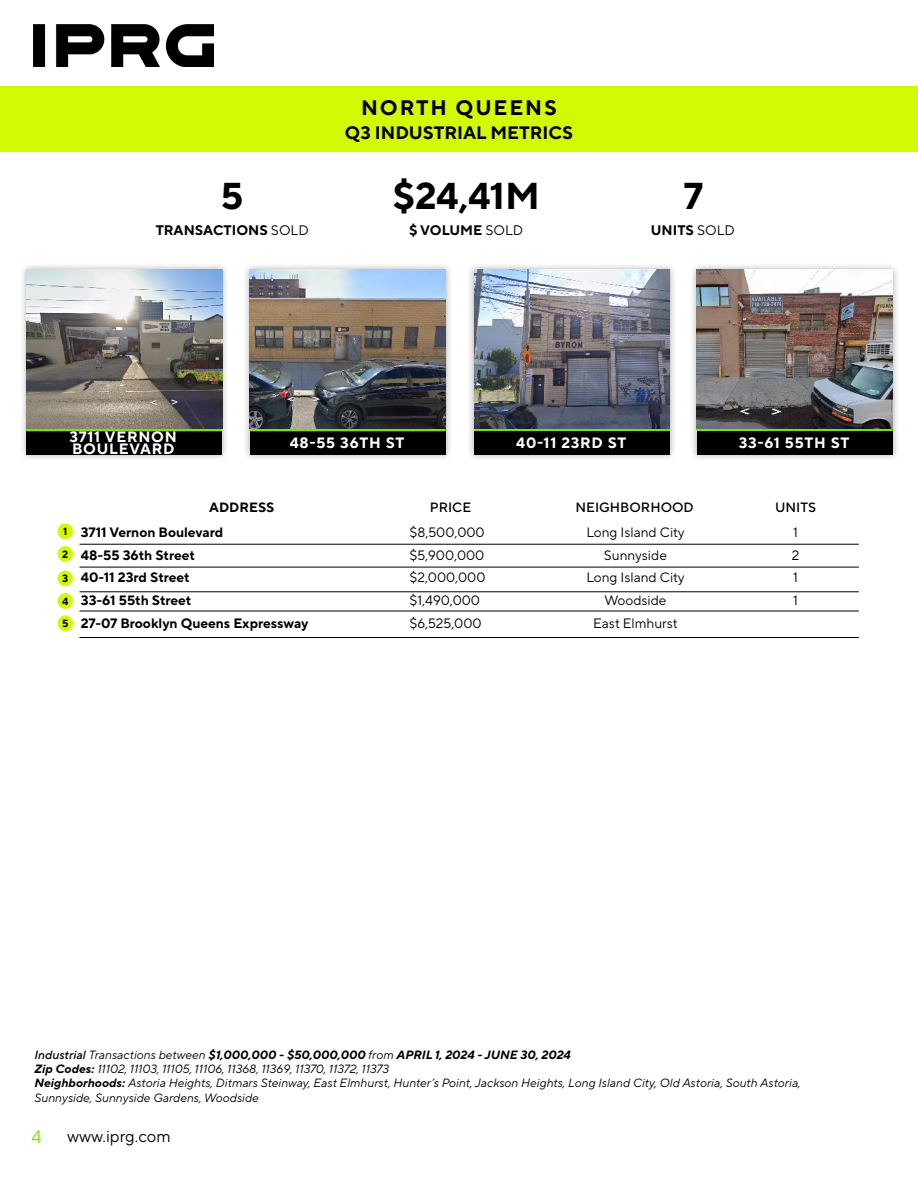
<style>
.page{position:relative;width:918px;height:1188px;background:#fff}
.page>*{position:absolute;margin:0;border:0;box-sizing:border-box;transform-origin:0 0}
.t1{font:700 37.35px "TT Norms Pro";color:#000}
.t2{font:700 21px "TT Norms Pro";letter-spacing:.09em;color:#000}
.t3{font:700 18px "TT Norms Pro";color:#000}
.t4{font:18px "TT Norms Pro";color:#78e10f}
.t5{font:16.5px "TT Norms Pro";color:#000}
.t6{font:700 15px "TT Norms Pro";letter-spacing:.05em;color:#fff}
.t7{font:700 13.8px "TT Norms Pro";color:#000}
.t8{font:13.65px "TT Norms Pro";color:#000}
.t9{font:700 13.65px "TT Norms Pro";color:#000}
.t10{font:500 13.5px "TT Norms Pro";color:#000}
.t11{font:700 13.5px "TT Norms Pro";color:#000}
.t12{font:italic 12px "TT Norms Pro";color:#000}
.t13{font:italic 700 12px "TT Norms Pro";color:#000}
.t14{font:700 10.5px "TT Norms Pro";color:#000}
.s1{font-weight:400}
.s2{font-weight:500}
.s3{font-weight:700}
</style>
<div class="page">
<img style="left:34px;top:24px;width:179px;height:43px">
<div style="left:0;top:86px;width:918px;height:65px;background:#d4f905"></div>
<hr style="left:79px;top:544px;width:780px;height:1px;background:#000">
<hr style="left:79px;top:567px;width:780px;height:1px;background:#000">
<hr style="left:79px;top:592px;width:780px;height:1px;background:#000">
<hr style="left:79px;top:611px;width:780px;height:1px;background:#000">
<hr style="left:79px;top:637px;width:780px;height:1px;background:#000">
<div style="left:57px;top:523px;width:16px;height:16px;background:#d4f905;border-radius:50%"></div>
<div style="left:57px;top:546px;width:16px;height:16px;background:#d4f905;border-radius:50%"></div>
<div style="left:57px;top:570px;width:16px;height:16px;background:#d4f905;border-radius:50%"></div>
<div style="left:57px;top:593px;width:16px;height:16px;background:#d4f905;border-radius:50%"></div>
<div style="left:57px;top:615px;width:16px;height:16px;background:#d4f905;border-radius:50%"></div>
<div style="left:19px;top:262px;width:210px;height:200px;background:#000;opacity:.31"></div>
<div style="left:26px;top:270px;width:196px;height:185px;background:#000"></div>
<hr style="left:26px;top:428px;width:196px;height:3px;background:#78e10f">
<img style="left:26px;top:270px;width:196px;height:158px">
<div style="left:242px;top:262px;width:211px;height:200px;background:#000;opacity:.31"></div>
<div style="left:250px;top:270px;width:196px;height:185px;background:#000"></div>
<hr style="left:250px;top:428px;width:196px;height:3px;background:#78e10f">
<img style="left:250px;top:270px;width:196px;height:158px">
<div style="left:467px;top:262px;width:210px;height:200px;background:#000;opacity:.31"></div>
<div style="left:474px;top:270px;width:196px;height:185px;background:#000"></div>
<hr style="left:474px;top:428px;width:196px;height:3px;background:#78e10f">
<img style="left:474px;top:270px;width:196px;height:158px">
<div style="left:689px;top:262px;width:211px;height:200px;background:#000;opacity:.31"></div>
<div style="left:697px;top:270px;width:196px;height:185px;background:#000"></div>
<hr style="left:697px;top:428px;width:196px;height:3px;background:#78e10f">
<img style="left:697px;top:270px;width:196px;height:158px">
<p class="t1" style="left:221px;top:168px;width:24px">5</p>
<p class="t7" style="left:156px;top:219px;width:155px">TRANSACTIONS <span class="s1">SOLD</span></p>
<p class="t2" style="left:361px;top:92px;width:197px">NORTH QUEENS</p>
<p class="t3" style="left:345px;top:119px;width:230px">Q3 INDUSTRIAL METRICS</p>
<p class="t1" style="left:393px;top:168px;width:149px">$24,41M</p>
<p class="t7" style="left:409px;top:219px;width:116px">$ VOLUME <span class="s1">SOLD</span></p>
<p class="t1" style="left:684px;top:168px;width:22px">7</p>
<p class="t7" style="left:651px;top:219px;width:86px">UNITS <span class="s1">SOLD</span></p>
<p class="t6" style="left:70px;top:426px;width:109px">3711 VERNON</p>
<p class="t6" style="left:72px;top:438px;width:104px">BOULEVARD</p>
<p class="t6" style="left:290px;top:432px;width:116px">48-55 36TH ST</p>
<p class="t6" style="left:516px;top:432px;width:112px">40-11 23RD ST</p>
<p class="t6" style="left:739px;top:432px;width:112px">33-61 55TH ST</p>
<p class="t11" style="left:209px;top:498px;width:67px">ADDRESS</p>
<p class="t10" style="left:430px;top:498px;width:43px">PRICE</p>
<p class="t10" style="left:576px;top:498px;width:120px">NEIGHBORHOOD</p>
<p class="t10" style="left:775px;top:498px;width:43px">UNITS</p>
<p class="t14" style="left:63px;top:524px;width:6px">1</p>
<p class="t14" style="left:62px;top:546px;width:8px">2</p>
<p class="t14" style="left:62px;top:571px;width:8px">3</p>
<p class="t14" style="left:62px;top:593px;width:8px">4</p>
<p class="t14" style="left:62px;top:616px;width:8px">5</p>
<p class="t9" style="left:81px;top:522px;width:144px">3711 Vernon Boulevard</p>
<p class="t9" style="left:81px;top:545px;width:115px">48-55 36th Street</p>
<p class="t9" style="left:81px;top:568px;width:110px">40-11 23rd Street</p>
<p class="t9" style="left:81px;top:591px;width:112px">33-61 55th Street</p>
<p class="t9" style="left:81px;top:613px;width:229px">27-07 Brooklyn Queens Expressway</p>
<p class="t8" style="left:410px;top:522px;width:77px">$8,500,000</p>
<p class="t8" style="left:410px;top:545px;width:76px">$5,900,000</p>
<p class="t8" style="left:410px;top:568px;width:77px">$2,000,000</p>
<p class="t8" style="left:410px;top:591px;width:72px">$1,490,000</p>
<p class="t8" style="left:410px;top:614px;width:74px">$6,525,000</p>
<p class="t8" style="left:586px;top:522px;width:100px">Long Island City</p>
<p class="t8" style="left:604px;top:545px;width:64px">Sunnyside</p>
<p class="t8" style="left:586px;top:568px;width:100px">Long Island City</p>
<p class="t8" style="left:604px;top:591px;width:64px">Woodside</p>
<p class="t8" style="left:593px;top:614px;width:86px">East Elmhurst</p>
<p class="t8" style="left:793px;top:522px;width:6px">1</p>
<p class="t8" style="left:792px;top:545px;width:9px">2</p>
<p class="t8" style="left:793px;top:568px;width:6px">1</p>
<p class="t8" style="left:793px;top:591px;width:6px">1</p>
<p class="t13" style="left:35px;top:1046px;width:538px"><span class="s2">Industrial</span> <span class="s1">Transactions between</span> $1,000,000 - $50,000,000 <span class="s1">from</span> APRIL 1, 2024 - JUNE 30, 2024</p>
<p class="t12" style="left:35px;top:1060px;width:356px"><span class="s3">Zip Codes:</span> 11102, 11103, 11105, 11106, 11368, 11369, 11370, 11372, 11373</p>
<p class="t12" style="left:35px;top:1075px;width:768px"><span class="s3">Neighborhoods:</span> Astoria Heights, Ditmars Steinway, East Elmhurst, Hunter’s Point, Jackson Heights, Long Island City, Old Astoria, South Astoria,</p>
<p class="t12" style="left:35px;top:1089px;width:226px">Sunnyside, Sunnyside Gardens, Woodside</p>
<h3 class="t4" style="left:32px;top:1124px;width:12px">4</h3>
<h3 class="t5" style="left:67px;top:1125px;width:105px">www.iprg.com</h3>
</div>
